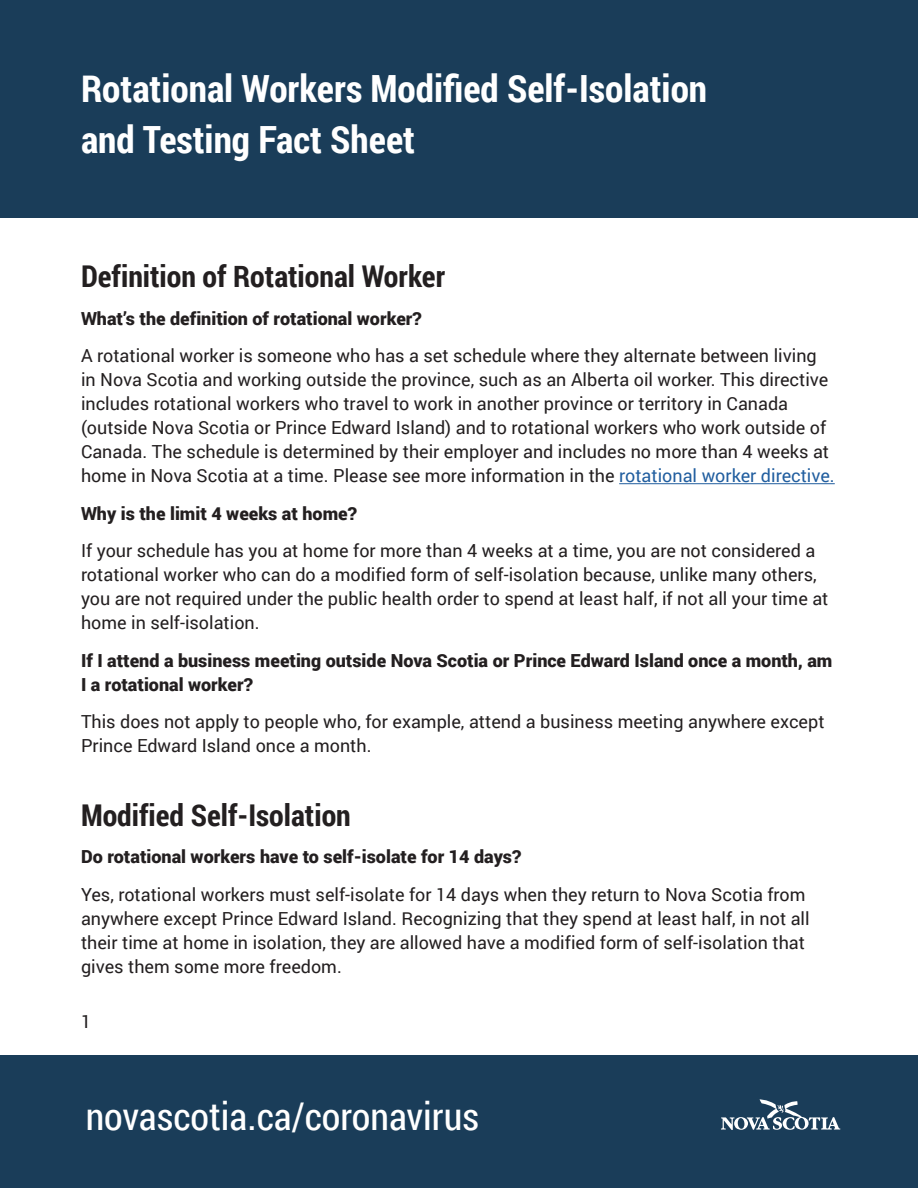
<style>
.page{position:relative;width:918px;height:1188px;background:#fff}
.page>*{position:absolute;margin:0;border:0;box-sizing:border-box;transform-origin:0 0}
.t1{font:38.25px "Roboto Condensed";color:#fff}
.t2{font:700 37.5px/51px "Roboto Condensed";color:#fff}
.Subhead_1{font:700 30px "Roboto Condensed";color:#231f20}
.Body{font:18px/24px "Roboto";color:#231f20}
.Body-2{font:900 18px/24px "Roboto";color:#231f20}
.s1{color:#215e9f}
</style>
<div class="page">
<div style="left:0;top:1055px;width:918px;height:133px;background:#1a3d59"></div>
<svg style="left:721px;top:1099px;width:119px;height:31px"></svg>
<div style="left:0;top:0;width:918px;height:217px;background:#1a3d59"></div>
<hr style="left:619px;top:483px;width:216px;height:1px;background:#215e9f">
<p class="t2" style="left:81px;top:62px;width:628px">Rotational Workers Modified Self-Isolation and Testing Fact Sheet</p>
<p class="Subhead_1" style="left:81px;top:256px;width:366px">Definition of Rotational Worker</p>
<p class="Body-2" style="left:81px;top:306px;width:342px">What’s the definition of rotational worker?</p>
<p class="Body" style="left:81px;top:343px;width:755px">A rotational worker is someone who has a set schedule where they alternate between living in Nova Scotia and working outside the province, such as an Alberta oil worker. This directive includes rotational workers who travel to work in another province or territory in Canada (outside Nova Scotia or Prince Edward Island) and to rotational workers who work outside of Canada. The schedule is determined by their employer and includes no more than 4 weeks at home in Nova Scotia at a time. Please see more information in the <span class="s1">rotational worker directive.</span></p>
<p class="Body-2" style="left:81px;top:501px;width:277px">Why is the limit 4 weeks at home?</p>
<p class="Body" style="left:81px;top:538px;width:749px">If your schedule has you at home for more than 4 weeks at a time, you are not considered a rotational worker who can do a modified form of self-isolation because, unlike many others, you are not required under the public health order to spend at least half, if not all your time at home in self-isolation.</p>
<p class="Body-2" style="left:81px;top:648px;width:753px">If I attend a business meeting outside Nova Scotia or Prince Edward Island once a month, am<br>I a rotational worker?</p>
<p class="Body" style="left:81px;top:709px;width:745px">This does not apply to people who, for example, attend a business meeting anywhere except<br>Prince Edward Island once a month.</p>
<p class="Subhead_1" style="left:81px;top:794px;width:271px">Modified Self-Isolation</p>
<p class="Body-2" style="left:81px;top:844px;width:442px">Do rotational workers have to self-isolate for 14 days?</p>
<p class="Body" style="left:81px;top:882px;width:730px">Yes, rotational workers must self-isolate for 14 days when they return to Nova Scotia from anywhere except Prince Edward Island. Recognizing that they spend at least half, in not all their time at home in isolation, they are allowed have a modified form of self-isolation that gives them some more freedom.</p>
<p class="Body" style="left:81px;top:1008px;width:12px">1</p>
<h1 class="t1" style="left:86px;top:1090px;width:395px">novascotia.ca/coronavirus</h1>
</div>
